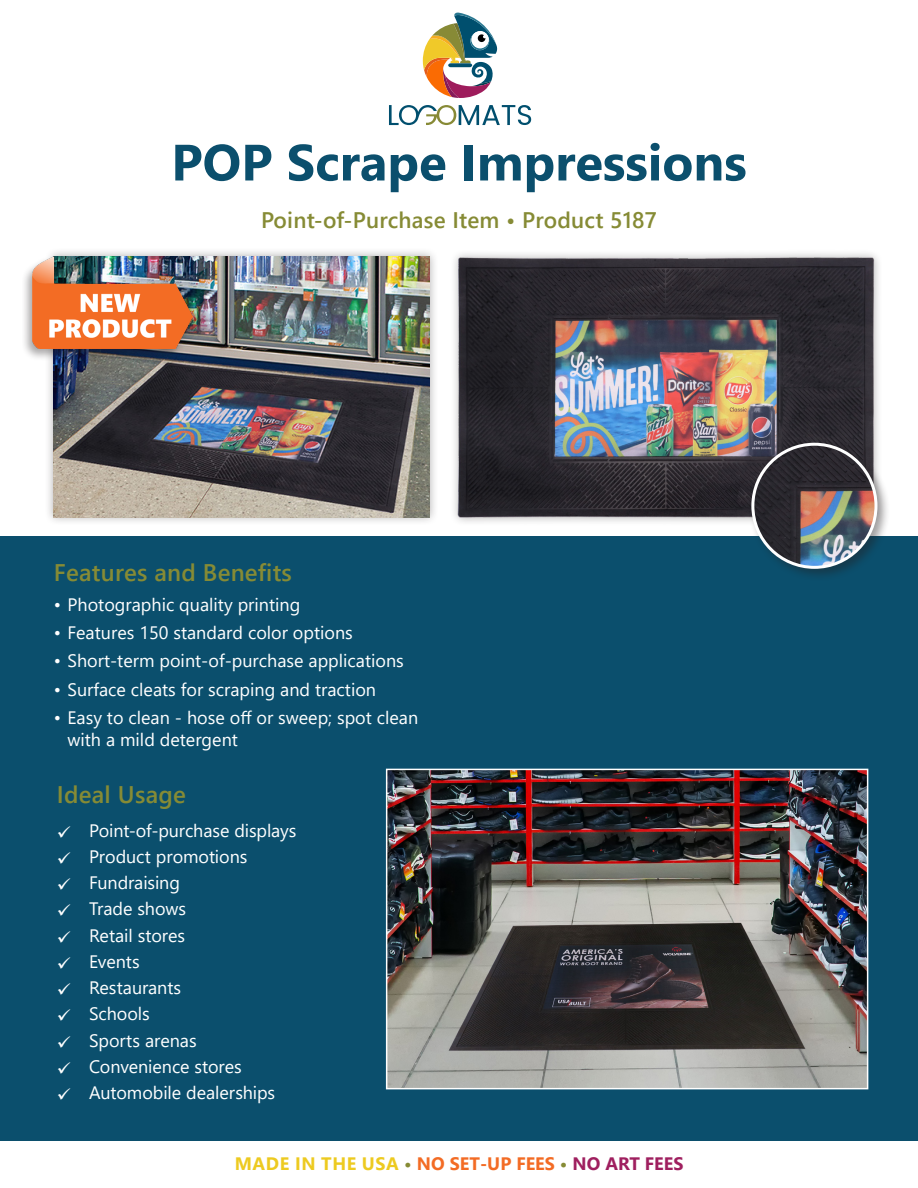
<style>
.page{position:relative;width:918px;height:1188px;background:#fff}
.page>*{position:absolute;margin:0;border:0;box-sizing:border-box;transform-origin:0 0}
.t1{font:700 51px "Segoe UI";color:#0b4f6d}
.t2{font:600 24px "Segoe UI";letter-spacing:.01em;color:#868b35}
.t3{font:600 22.5px "Segoe UI";letter-spacing:.01em;color:#868b35}
.t4{font:18px/21.6px "Segoe UI";color:#fff}
.t5{font:700 18px "Segoe UI";color:#edca20}
.s1{color:#868b35}
.s2{color:#f36b24}
.s3{color:#9f1f5f}
</style>
<div class="page">
<div style="left:0;top:536px;width:918px;height:604px;background:#0b4f6d"></div>
<div style="left:45px;top:247px;width:393px;height:279px;background:#231f20;opacity:.36"></div>
<img style="left:54px;top:256px;width:375px;height:261px">
<img style="left:454px;top:253px;width:425px;height:269px">
<div style="left:748px;top:439px;width:142px;height:143px;background:#231f20;opacity:.42"></div>
<img style="left:753px;top:444px;width:123px;height:123px;border-radius:62px">
<div style="left:751px;top:443px;width:127px;height:126px;border:3px solid #fff;border-radius:50%"></div>
<img style="left:389px;top:772px;width:476px;height:314px">
<div style="left:386px;top:769px;width:482px;height:320px;border:2px solid #fff"></div>
<div style="left:22px;top:255px;width:174px;height:107px;background:#231f20;opacity:.38"></div>
<img style="left:32px;top:256px;width:161px;height:92px">
<svg style="left:389px;top:105px;width:142px;height:20px"></svg>
<svg style="left:423px;top:12px;width:75px;height:86px"></svg>
<p class="t1" style="left:171px;top:114px;width:577px">POP Scrape Impressions</p>
<p class="t3" style="left:261px;top:199px;width:397px">Point-of-Purchase Item • Product 5187</p>
<p class="t2" style="left:54px;top:550px;width:239px">Features and Benefits</p>
<p class="t4" style="left:54px;top:592px;width:248px">• Photographic quality printing</p>
<p class="t4" style="left:54px;top:620px;width:300px">• Features 150 standard color options</p>
<p class="t4" style="left:54px;top:648px;width:351px">• Short-term point-of-purchase applications</p>
<p class="t4" style="left:54px;top:677px;width:324px">• Surface cleats for scraping and traction</p>
<p class="t4" style="left:67px;top:705px;width:352px;text-indent:-14px">• Easy to clean - hose off or sweep; spot clean with a mild detergent</p>
<p class="t2" style="left:57px;top:771px;width:130px">Ideal Usage</p>
<p class="t4" style="left:57px;top:818px;width:241px">✓ Point-of-purchase displays</p>
<p class="t4" style="left:57px;top:844px;width:192px">✓ Product promotions</p>
<p class="t4" style="left:57px;top:870px;width:125px">✓ Fundraising</p>
<p class="t4" style="left:57px;top:897px;width:131px">✓ Trade shows</p>
<p class="t4" style="left:57px;top:923px;width:130px">✓ Retail stores</p>
<p class="t4" style="left:57px;top:949px;width:84px">✓ Events</p>
<p class="t4" style="left:57px;top:975px;width:126px">✓ Restaurants</p>
<p class="t4" style="left:57px;top:1002px;width:94px">✓ Schools</p>
<p class="t4" style="left:57px;top:1028px;width:141px">✓ Sports arenas</p>
<p class="t4" style="left:57px;top:1054px;width:186px">✓ Convenience stores</p>
<p class="t4" style="left:57px;top:1080px;width:220px">✓ Automobile dealerships</p>
<p class="t5" style="left:235px;top:1146px;width:450px">MADE IN THE USA <span class="s1">•</span> <span class="s2">NO SET-UP FEES</span> <span class="s1">•</span> <span class="s3">NO ART FEES</span></p>
</div>
